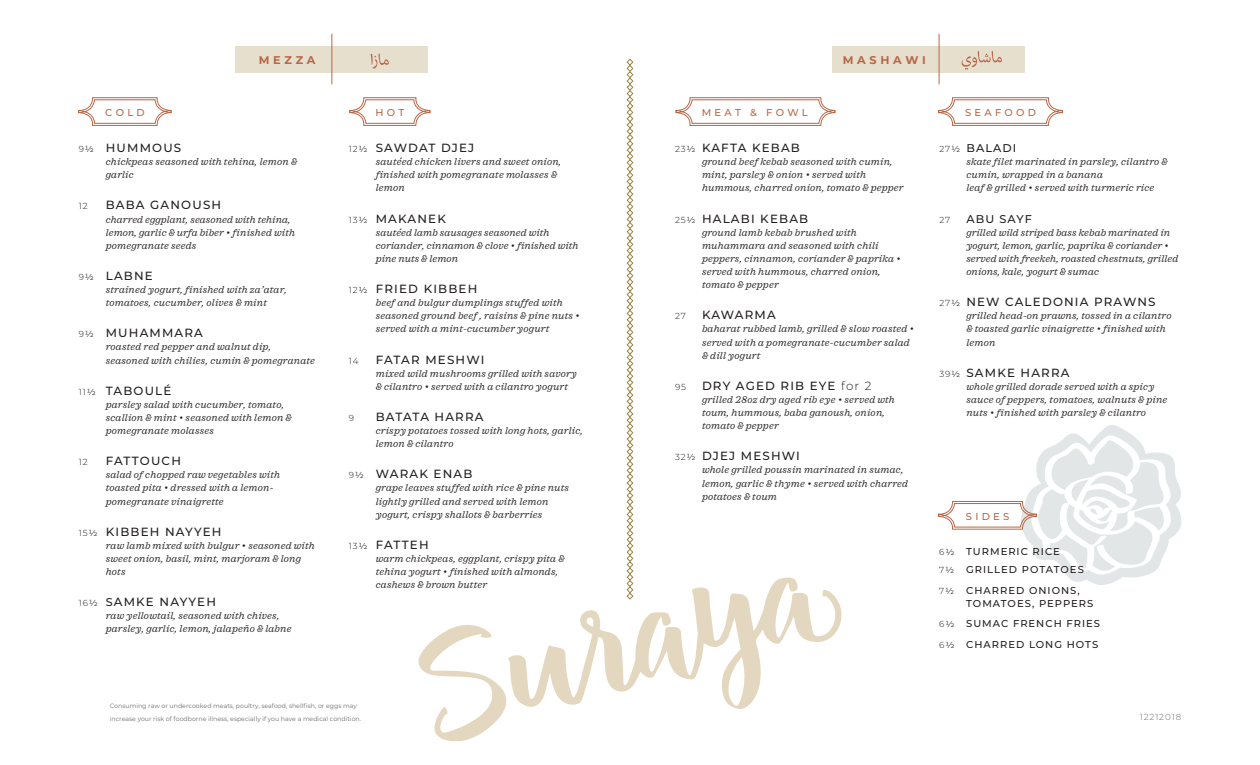
<style>
.page{position:relative;width:1260px;height:765px;background:#fff}
.page>*{position:absolute;margin:0;border:0;box-sizing:border-box;transform-origin:0 0}
._1_item_name{font:500 11.88px "Montserrat";letter-spacing:.1em;color:#231f20}
._1_item_name-2{font:500 11.25px "Montserrat";letter-spacing:.1em;color:#231f20}
._2_item_name{font:700 11.25px "Montserrat";letter-spacing:.325em;color:#b96746}
._1_item_name-3{font:italic 10px/13.1px "Sagona";letter-spacing:.02em;color:#231f20}
._1_item_name-4{font:500 10px/12.5px "Montserrat";letter-spacing:.1em;color:#231f20}
._2_item_name-2{font:500 10px "Montserrat";letter-spacing:.325em;color:#b96746}
._1_item_name-5{font:300 8.75px "Montserrat";letter-spacing:.1em;color:#231f20}
._2_item_name-3{font:300 8.75px "Montserrat";letter-spacing:.1em;color:#6c6d70}
._2_item_name-4{font:6.25px/12.5px "Montserrat";color:#6c6d70}
.s1{font-weight:300;font-size:8.75px}
.s2{font-weight:400;font-size:8.75px}
.s3{font-size:11.25px}
.s4{font-weight:300}
</style>
<div class="page">
<div style="left:832px;top:46px;width:192px;height:26px;background:#e6dfcd"></div>
<div style="left:235px;top:46px;width:193px;height:27px;background:#e6dfcd"></div>
<svg style="left:508px;top:578px;width:334px;height:131px"></svg>
<svg style="left:418px;top:625px;width:89px;height:117px"></svg>
<svg style="left:626px;top:58px;width:8px;height:542px"></svg>
<svg style="left:371px;top:54px;width:18px;height:15px"></svg>
<hr style="left:332px;top:34px;width:1px;height:50px;background:#b96746">
<hr style="left:939px;top:34px;width:1px;height:50px;background:#b96746">
<svg style="left:78px;top:97px;width:94px;height:29px"></svg>
<svg style="left:349px;top:97px;width:81px;height:29px"></svg>
<svg style="left:676px;top:97px;width:159px;height:29px"></svg>
<svg style="left:938px;top:97px;width:125px;height:29px"></svg>
<svg style="left:938px;top:425px;width:243px;height:160px"></svg>
<svg style="left:962px;top:51px;width:40px;height:19px"></svg>
<p class="_2_item_name" style="left:259px;top:52px;width:58px">MEZZA</p>
<p class="_2_item_name" style="left:843px;top:52px;width:84px">MASHAWI</p>
<p class="_2_item_name-2" style="left:105px;top:105px;width:41px">COLD</p>
<p class="_2_item_name-2" style="left:375px;top:105px;width:30px">HOT</p>
<p class="_2_item_name-2" style="left:702px;top:105px;width:108px">MEAT &amp; FOWL</p>
<p class="_2_item_name-2" style="left:965px;top:105px;width:73px">SEAFOOD</p>
<p class="_1_item_name" style="left:79px;top:140px;width:104px"><span class="s1">9</span><span class="s2">½</span> HUMMOUS</p>
<p class="_1_item_name-3" style="left:106px;top:155px;width:193px">chickpeas seasoned with tehina, lemon &amp; garlic</p>
<p class="_1_item_name-5" style="left:79px;top:200px;width:10px">12</p>
<p class="_1_item_name" style="left:106px;top:197px;width:117px">BABA GANOUSH</p>
<p class="_1_item_name-3" style="left:106px;top:213px;width:191px">charred eggplant, seasoned with tehina, lemon, garlic &amp; urfa biber • finished with pomegranate seeds</p>
<p class="_1_item_name" style="left:79px;top:267px;width:76px"><span class="s1">9</span><span class="s2">½</span> LABNE</p>
<p class="_1_item_name-3" style="left:106px;top:283px;width:183px">strained yogurt, finished with za’atar, tomatoes, cucumber, olives &amp; mint</p>
<p class="_1_item_name" style="left:79px;top:325px;width:126px"><span class="s1">9</span><span class="s2">½</span> MUHAMMARA</p>
<p class="_1_item_name-3" style="left:106px;top:341px;width:211px">roasted red pepper and walnut dip, seasoned with chilies, cumin &amp; pomegranate</p>
<p class="_1_item_name" style="left:79px;top:382px;width:94px"><span class="s1">11</span><span class="s2">½</span> TABOULÉ</p>
<p class="_1_item_name-3" style="left:106px;top:398px;width:188px">parsley salad with cucumber, tomato, scallion &amp; mint • seasoned with lemon &amp; pomegranate molasses</p>
<p class="_1_item_name-5" style="left:79px;top:456px;width:10px">12</p>
<p class="_1_item_name" style="left:106px;top:453px;width:77px">FATTOUCH</p>
<p class="_1_item_name-3" style="left:106px;top:468px;width:176px">salad of chopped raw vegetables with toasted pita • dressed with a lemon&shy;pomegranate vinaigrette</p>
<p class="_1_item_name" style="left:79px;top:523px;width:144px"><span class="s1">15</span><span class="s2">½</span> KIBBEH NAYYEH</p>
<p class="_1_item_name-3" style="left:106px;top:539px;width:211px">raw lamb mixed with bulgur • seasoned with sweet onion, basil, mint, marjoram &amp; long hots</p>
<p class="_1_item_name" style="left:79px;top:594px;width:139px"><span class="s1">16</span><span class="s2">½</span> <span class="s3">S</span>AMKE NAYYEH</p>
<p class="_1_item_name-3" style="left:106px;top:609px;width:187px">raw yellowtail, seasoned with chives, parsley, garlic, lemon, jalapeño &amp; labne</p>
<p class="_1_item_name" style="left:349px;top:140px;width:127px"><span class="s1">12</span><span class="s2">½</span> SAWDAT DJEJ</p>
<p class="_1_item_name-3" style="left:376px;top:155px;width:187px">sautéed chicken livers and sweet onion, finished with pomegranate molasses &amp; lemon</p>
<p class="_1_item_name" style="left:349px;top:210px;width:99px"><span class="s1">13</span><span class="s2">½</span> MAKANEK</p>
<p class="_1_item_name-3" style="left:376px;top:226px;width:204px">sautéed lamb sausages seasoned with coriander, cinnamon &amp; clove • finished with pine nuts &amp; lemon</p>
<p class="_1_item_name" style="left:349px;top:281px;width:130px"><span class="s1">12</span><span class="s2">½</span> FRIED KIBBEH</p>
<p class="_1_item_name-3" style="left:376px;top:296px;width:205px">beef and bulgur dumplings stuffed with seasoned ground beef , raisins &amp; pine nuts • served with a mint-cucumber yogurt</p>
<p class="_1_item_name-5" style="left:349px;top:355px;width:11px">14</p>
<p class="_1_item_name" style="left:376px;top:351px;width:110px">FATAR MESHWI</p>
<p class="_1_item_name-3" style="left:376px;top:367px;width:203px">mixed wild mushrooms grilled with savory &amp; cilantro • served with a cilantro yogurt</p>
<p class="_1_item_name-5" style="left:349px;top:412px;width:7px">9</p>
<p class="_1_item_name" style="left:376px;top:408px;width:109px">BATATA HARRA</p>
<p class="_1_item_name-3" style="left:376px;top:424px;width:209px">crispy potatoes tossed with long hots, garlic, lemon &amp; cilantro</p>
<p class="_1_item_name" style="left:349px;top:466px;width:125px"><span class="s1">9</span><span class="s2">½</span> WARAK ENAB</p>
<p class="_1_item_name-3" style="left:376px;top:482px;width:195px">grape leaves stuffed with rice &amp; pine nuts lightly grilled and served with lemon yogurt, crispy shallots &amp; barberries</p>
<p class="_1_item_name" style="left:349px;top:536px;width:82px"><span class="s1">13</span><span class="s2">½</span> FATTEH</p>
<p class="_1_item_name-3" style="left:376px;top:552px;width:190px">warm chickpeas, eggplant, crispy pita &amp; tehina yogurt • finished with almonds, cashews &amp; brown butter</p>
<p class="_2_item_name-4" style="left:110px;top:700px;width:253px">Consuming raw or undercooked meats, poultry, seafood, shellfish, or eggs may increase your risk of foodborne illness, especially if you have a medical condition.</p>
<p class="_1_item_name" style="left:675px;top:140px;width:126px"><span class="s1">23</span><span class="s2">½</span> KAFTA KEBAB</p>
<p class="_1_item_name-3" style="left:702px;top:155px;width:203px">ground beef kebab seasoned with cumin, mint, parsley &amp; onion • served with hummous, charred onion, tomato &amp; pepper</p>
<p class="_1_item_name" style="left:675px;top:210px;width:135px"><span class="s1">25</span><span class="s2">½</span> HALABI KEBAB</p>
<p class="_1_item_name-3" style="left:702px;top:226px;width:200px">ground lamb kebab brushed with muhammara and seasoned with chili peppers, cinnamon, coriander &amp; paprika • served with hummous, charred onion, tomato &amp; pepper</p>
<p class="_1_item_name-5" style="left:675px;top:310px;width:12px">27</p>
<p class="_1_item_name" style="left:702px;top:307px;width:75px">KAWARMA</p>
<p class="_1_item_name-3" style="left:702px;top:323px;width:214px">baharat rubbed lamb, grilled &amp; slow roasted • served with a pomegranate-cucumber salad &amp; dill yogurt</p>
<p class="_1_item_name-5" style="left:675px;top:381px;width:13px">95</p>
<p class="_1_item_name" style="left:702px;top:377px;width:171px">DRY AGED RIB EYE <span class="s4">for 2</span></p>
<p class="_1_item_name-3" style="left:702px;top:393px;width:194px">grilled 28oz dry aged rib eye • served wth toum, hummous, baba ganoush, onion, tomato &amp; pepper</p>
<p class="_1_item_name" style="left:675px;top:448px;width:126px"><span class="s1">32</span><span class="s2">½</span> DJEJ MESHWI</p>
<p class="_1_item_name-3" style="left:702px;top:464px;width:208px">whole grilled poussin marinated in sumac, lemon, garlic &amp; thyme • served with charred potatoes &amp; toum</p>
<p class="_1_item_name-2" style="left:939px;top:140px;width:79px"><span class="s1">27</span><span class="s2">½</span> BALADI</p>
<p class="_1_item_name-3" style="left:966px;top:155px;width:203px">skate filet marinated in parsley, cilantro &amp; cumin, wrapped in a banana<br>leaf &amp; grilled • served with turmeric rice</p>
<p class="_1_item_name-5" style="left:939px;top:214px;width:12px">27</p>
<p class="_1_item_name-2" style="left:966px;top:211px;width:67px">ABU SAYF</p>
<p class="_1_item_name-3" style="left:966px;top:226px;width:213px">grilled wild striped bass kebab marinated in yogurt, lemon, garlic, paprika &amp; coriander • served with freekeh, roasted chestnuts, grilled onions, kale, yogurt &amp; sumac</p>
<p class="_1_item_name" style="left:939px;top:294px;width:218px"><span class="s1">27</span><span class="s2">½</span> NEW CALEDONIA PRAWNS</p>
<p class="_1_item_name-3" style="left:966px;top:309px;width:207px">grilled head-on prawns, tossed in a cilantro &amp; toasted garlic vinaigrette • finished with lemon</p>
<p class="_1_item_name" style="left:939px;top:364px;width:132px"><span class="s1">39</span><span class="s2">½</span> SAMKE HARRA</p>
<p class="_1_item_name-3" style="left:966px;top:380px;width:202px">whole grilled dorade served with a spicy sauce of peppers, tomatoes, walnuts &amp; pine nuts • finished with parsley &amp; cilantro</p>
<p class="_2_item_name-2" style="left:966px;top:509px;width:45px">SIDES</p>
<p class="_1_item_name-4" style="left:939px;top:544px;width:122px"><span class="s1">6</span><span class="s2">½</span> TURMERIC RICE</p>
<p class="_1_item_name-4" style="left:939px;top:563px;width:146px"><span class="s1">7</span><span class="s2">½</span> GRILLED POTATOES</p>
<p class="_1_item_name-4" style="left:966px;top:584px;width:129px;text-indent:-27px"><span class="s1">7</span><span class="s2">½</span> CHARRED ONIONS,<br>TOMATOES, PEPPERS</p>
<p class="_1_item_name-4" style="left:939px;top:617px;width:162px"><span class="s1">6</span><span class="s2">½</span> SUMAC FRENCH FRIES</p>
<p class="_1_item_name-4" style="left:939px;top:638px;width:161px"><span class="s1">6</span><span class="s2">½</span> CHARRED LONG HOTS</p>
<p class="_2_item_name-3" style="left:1140px;top:711px;width:43px">12212018</p>
</div>
